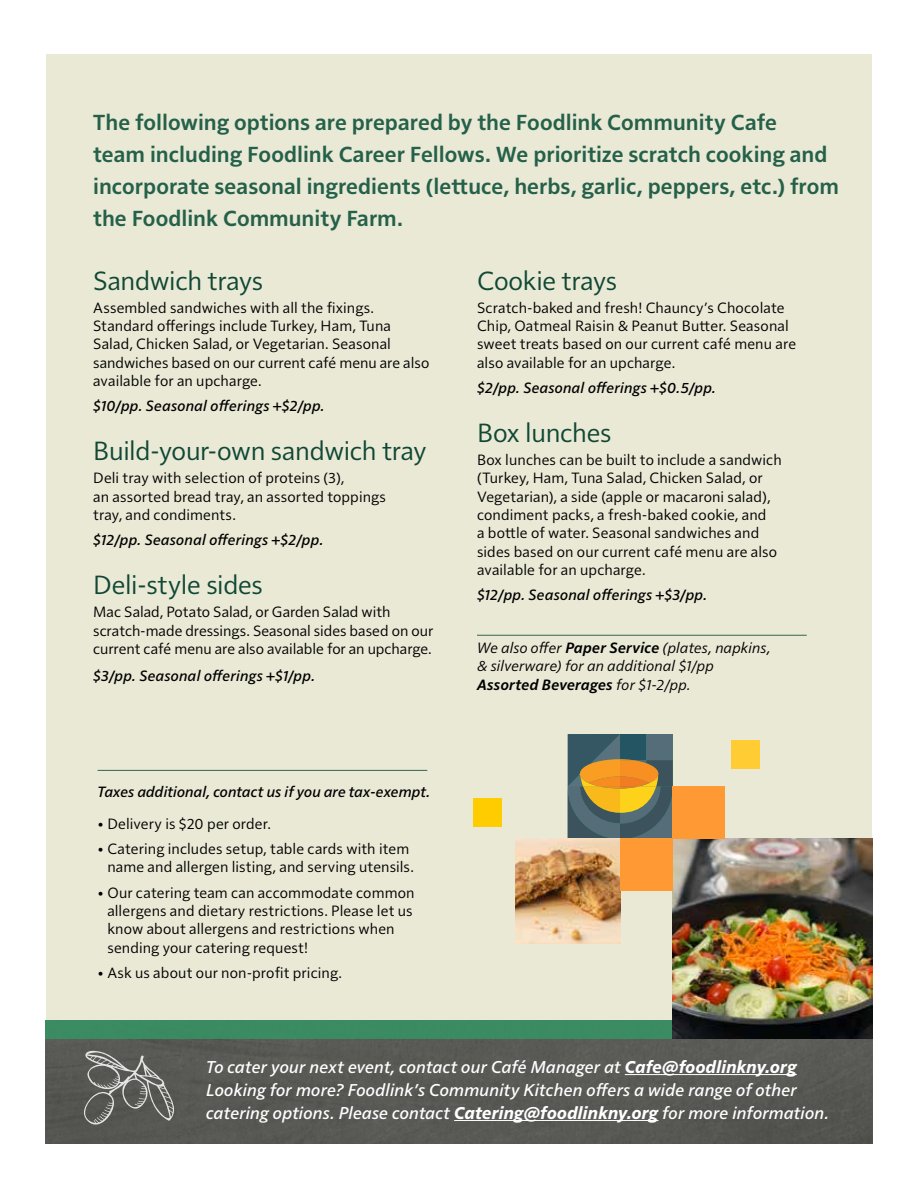
<style>
.page{position:relative;width:918px;height:1188px;background:#fff}
.page>*{position:absolute;margin:0;border:0;box-sizing:border-box;transform-origin:0 0}
.t1{font:27px "Solitaire MVB Pro";letter-spacing:-.01em;color:#104735}
.t2{font:600 22.35px/32px "Solitaire MVB Pro";color:#25614a}
.t3{font:italic 500 17.55px/23px "Solitaire MVB Pro";letter-spacing:.005em;color:#fff}
.t4{font:15.3px/18.3px "Solitaire MVB Pro";letter-spacing:.005em;color:#000}
.t5{font:italic 500 15.3px "Solitaire MVB Pro";letter-spacing:.005em;color:#000}
.t6{font:italic 15.3px/18.3px "Solitaire MVB Pro";letter-spacing:.005em;color:#000}
.s1{font-weight:600}
.s2{font-weight:700}
</style>
<div class="page">
<div style="left:46px;top:54px;width:826px;height:1090px;background:#eae9d6"></div>
<div style="left:46px;top:1038px;width:826px;height:106px;background:#585855"></div>
<hr style="left:625px;top:1074px;width:172px;height:1px;background:#fff">
<hr style="left:454px;top:1120px;width:204px;height:1px;background:#fff">
<hr style="left:477px;top:635px;width:330px;height:1px;background:#346353">
<hr style="left:98px;top:770px;width:329px;height:1px;background:#346353">
<div style="left:46px;top:1020px;width:826px;height:18px;background:#3b8b62"></div>
<svg style="left:568px;top:734px;width:104px;height:105px"></svg>
<img style="left:672px;top:839px;width:200px;height:199px">
<img style="left:516px;top:839px;width:104px;height:104px">
<div style="left:672px;top:787px;width:53px;height:52px;background:#f93"></div>
<div style="left:473px;top:798px;width:29px;height:29px;background:#fc0"></div>
<div style="left:731px;top:740px;width:29px;height:28px;background:#fc3"></div>
<div style="left:620px;top:839px;width:52px;height:52px;background:#f93"></div>
<svg style="left:82px;top:1049px;width:96px;height:77px"></svg>
<p class="t2" style="left:93px;top:105px;width:747px">The following options are prepared by the Foodlink Community Cafe<br>team including Foodlink Career Fellows. We prioritize scratch cooking and incorporate seasonal ingredients (lettuce, herbs, garlic, peppers, etc.) from the Foodlink Community Farm.</p>
<h1 class="t1" style="left:93px;top:261px;width:171px">Sandwich trays</h1>
<p class="t4" style="left:93px;top:297px;width:338px">Assembled sandwiches with all the fixings.<br>Standard offerings include Turkey, Ham, Tuna Salad, Chicken Salad, or Vegetarian. Seasonal sandwiches based on our current café menu are also available for an upcharge.</p>
<p class="t5" style="left:93px;top:395px;width:233px">$10/pp. Seasonal offerings +$2/pp.</p>
<h1 class="t1" style="left:93px;top:432px;width:335px">Build-your-own sandwich tray</h1>
<p class="t4" style="left:93px;top:468px;width:294px">Deli tray with selection of proteins (3),<br>an assorted bread tray, an assorted toppings tray, and condiments.</p>
<p class="t5" style="left:93px;top:529px;width:232px">$12/pp. Seasonal offerings +$2/pp.</p>
<h1 class="t1" style="left:93px;top:566px;width:171px">Deli-style sides</h1>
<p class="t4" style="left:93px;top:602px;width:342px">Mac Salad, Potato Salad, or Garden Salad with scratch-made dressings. Seasonal sides based on our current café menu are also available for an upcharge.</p>
<p class="t5" style="left:93px;top:665px;width:223px">$3/pp. Seasonal offerings +$1/pp.</p>
<p class="t5" style="left:98px;top:781px;width:334px">Taxes additional, contact us if you are tax-exempt.</p>
<p class="t4" style="left:98px;top:813px;width:175px">• Delivery is $20 per order.</p>
<p class="t4" style="left:98px;top:839px;width:318px;text-align:right">• Catering includes setup, table cards with item name and allergen listing, and serving utensils.</p>
<p class="t4" style="left:107px;top:882px;width:309px;text-indent:-10px">• Our catering team can accommodate common allergens and dietary restrictions. Please let us know about allergens and restrictions when sending your catering request!</p>
<p class="t4" style="left:98px;top:962px;width:246px">• Ask us about our non-profit pricing.</p>
<h1 class="t1" style="left:477px;top:261px;width:142px">Cookie trays</h1>
<p class="t4" style="left:477px;top:297px;width:321px">Scratch-baked and fresh! Chauncy’s Chocolate Chip, Oatmeal Raisin &amp; Peanut Butter. Seasonal sweet treats based on our current café menu are also available for an upcharge.</p>
<p class="t5" style="left:477px;top:377px;width:240px">$2/pp. Seasonal offerings +$0.5/pp.</p>
<h1 class="t1" style="left:477px;top:414px;width:136px">Box lunches</h1>
<p class="t4" style="left:477px;top:449px;width:306px">Box lunches can be built to include a sandwich (Turkey, Ham, Tuna Salad, Chicken Salad, or Vegetarian), a side (apple or macaroni salad), condiment packs, a fresh-baked cookie, and<br>a bottle of water. Seasonal sandwiches and sides based on our current café menu are also available for an upcharge.</p>
<p class="t5" style="left:477px;top:584px;width:232px">$12/pp. Seasonal offerings +$3/pp.</p>
<p class="t6" style="left:477px;top:638px;width:295px">We also offer <span class="s1">Paper Service</span> (plates, napkins, &amp; silverware) for an additional $1/pp<br><span class="s1">Assorted Beverages</span> for $1-2/pp.</p>
<p class="t3" style="left:206px;top:1054px;width:624px">To cater your next event, contact our Café Manager at <span class="s2">Cafe@foodlinkny.org<br></span>Looking for more? Foodlink’s Community Kitchen offers a wide range of other catering options. Please contact <span class="s2">Catering@foodlinkny.org</span> for more information.</p>
</div>
